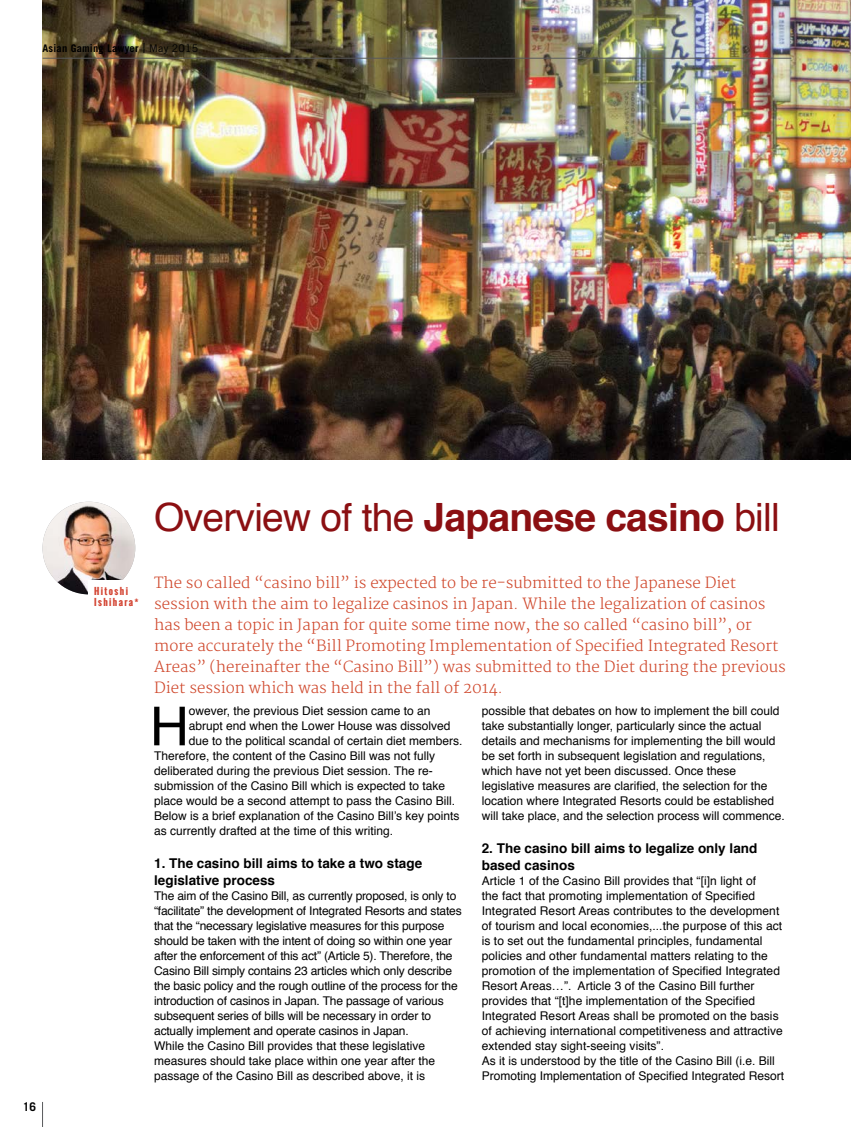
<style>
.page{position:relative;width:851px;height:1127px;background:#fff}
.page>*{position:absolute;margin:0;border:0;box-sizing:border-box;transform-origin:0 0}
.t1{font:53.85px "Helvetica";color:#000}
.t2{font:39px "Helvetica";letter-spacing:-.02em;color:#8b0f12}
.t3{font:300 15px/21px "Merriweather";color:#cf462a}
.t4{font:700 13.5px/16.5px "Helvetica";color:#000}
.t5{font:12px/15px "Helvetica";color:#000}
.t6{font:700 12px "Trade Gothic LT Std";color:#000}
.t7{font:700 10.5px "Trade Gothic LT Std";letter-spacing:.02em;color:#000}
.t8{font:700 9.15px/10.9px "Oswald";letter-spacing:.15em;color:#d34432}
.s1{font-family:"Merriweather";font-weight:400}
.s2{font-weight:400}
.s3{font-weight:700}
</style>
<div class="page">
<svg style="left:42px;top:1102px;width:1px;height:25px"></svg>
<img style="left:43px;top:0;width:807px;height:459px">
<img style="left:43px;top:502px;width:92px;height:92px;border-radius:46px">
<div style="left:88px;top:581px;width:63px;height:18px;background:#fff"></div>
<hr style="left:43px;top:58px;width:748px;height:1px;background:#58595b">
<p class="t7" style="left:43px;top:42px;width:157px">Asian Gaming Lawyer <span class="s1">|</span> <span class="s2">May 2015</span></p>
<p class="t6" style="left:23px;top:1099px;width:15px">16</p>
<p class="t8" style="left:94px;top:585px;width:46px">Hitoshi<br>Ishihara*</p>
<h2 class="t2" style="left:154px;top:487px;width:627px">Overview of the <span class="s3">Japanese casino</span> bill</h2>
<p class="t3" style="left:154px;top:572px;width:633px">The so called “casino bill” is expected to be re-submitted to the Japanese Diet session with the aim to legalize casinos in Japan. While the legalization of casinos has been a topic in Japan for quite some time now, the so called “casino bill”, or more accurately the “Bill Promoting Implementation of Specified Integrated Resort Areas” (hereinafter the “Casino Bill”) was submitted to the Diet during the previous Diet session which was held in the fall of 2014.</p>
<h1 class="t1" style="left:150px;top:685px;width:40px">H</h1>
<p class="t5" style="left:189px;top:704px;width:243px">owever, the previous Diet session came to an</p>
<p class="t5" style="left:189px;top:719px;width:263px">abrupt end when the Lower House was dissolved</p>
<p class="t5" style="left:189px;top:734px;width:275px">due to the political scandal of certain diet members.</p>
<p class="t5" style="left:154px;top:749px;width:282px">Therefore, the content of the Casino Bill was not fully</p>
<p class="t5" style="left:154px;top:764px;width:280px">deliberated during the previous Diet session. The re-</p>
<p class="t5" style="left:154px;top:779px;width:292px">submission of the Casino Bill which is expected to take</p>
<p class="t5" style="left:154px;top:794px;width:302px">place would be a second attempt to pass the Casino Bill.</p>
<p class="t5" style="left:154px;top:809px;width:307px">Below is a brief explanation of the Casino Bill’s key points</p>
<p class="t5" style="left:154px;top:824px;width:240px">as currently drafted at the time of this writing.</p>
<p class="t4" style="left:154px;top:855px;width:269px">1. The casino bill aims to take a two stage legislative process</p>
<p class="t5" style="left:154px;top:888px;width:309px">The aim of the Casino Bill, as currently proposed, is only to “facilitate” the development of Integrated Resorts and states that the “necessary legislative measures for this purpose should be taken with the intent of doing so within one year after the enforcement of this act” (Article 5). Therefore, the Casino Bill simply contains 23 articles which only describe the basic policy and the rough outline of the process for the introduction of casinos in Japan. The passage of various subsequent series of bills will be necessary in order to actually implement and operate casinos in Japan.<br>While the Casino Bill provides that these legislative measures should take place within one year after the passage of the Casino Bill as described above, it is</p>
<p class="t5" style="left:481px;top:704px;width:304px">possible that debates on how to implement the bill could take substantially longer, particularly since the actual details and mechanisms for implementing the bill would be set forth in subsequent legislation and regulations, which have not yet been discussed. Once these legislative measures are clarified, the selection for the location where Integrated Resorts could be established will take place, and the selection process will commence.</p>
<p class="t4" style="left:481px;top:840px;width:277px">2. The casino bill aims to legalize only land based casinos</p>
<p class="t5" style="left:481px;top:873px;width:304px">Article 1 of the Casino Bill provides that “[i]n light of<br>the fact that promoting implementation of Specified Integrated Resort Areas contributes to the development of tourism and local economies,...the purpose of this act is to set out the fundamental principles, fundamental policies and other fundamental matters relating to the promotion of the implementation of Specified Integrated Resort Areas…”. Article 3 of the Casino Bill further provides that “[t]he implementation of the Specified Integrated Resort Areas shall be promoted on the basis of achieving international competitiveness and attractive extended stay sight-seeing visits”.<br>As it is understood by the title of the Casino Bill (i.e. Bill Promoting Implementation of Specified Integrated Resort</p>
</div>
